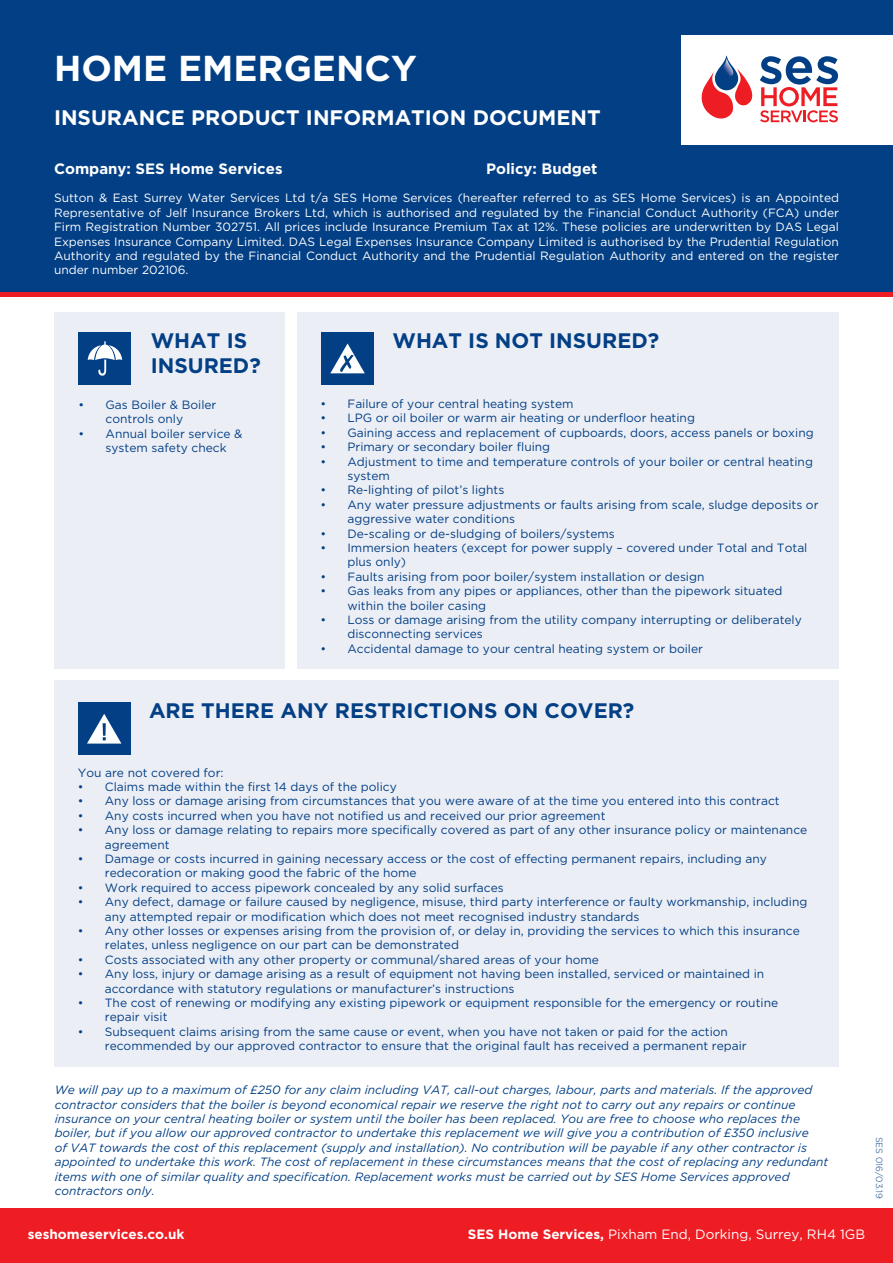
<style>
.page{position:relative;width:893px;height:1263px;background:#fff}
.page>*{position:absolute;margin:0;border:0;box-sizing:border-box;transform-origin:0 0}
.t1{font:700 36px "Gotham";color:#fff}
.t2{font:700 21px/25.2px "Gotham";color:#023f85}
.t3{font:700 21px "Gotham";color:#fff}
.t4{font:700 15px "Gotham";color:#fff}
.t5{font:13.5px "Gotham";color:#fff}
.t6{font:700 13.5px "Gotham";color:#fff}
.t7{font:12px/14.4px "Gotham";color:#023f85}
.t8{font:italic 12px/14.4px "Gotham";color:#023f85}
.t9{font:12px/14.4px "Gotham";color:#fff;text-align:justify}
.t10{font:300 9px "Gotham";color:#023f85}
.s1{font-weight:700}
</style>
<div class="page">
<div style="left:54px;top:680px;width:785px;height:387px;background:#eceef5"></div>
<div style="left:78px;top:702px;width:53px;height:53px;background:#023f85"></div>
<svg style="left:87px;top:714px;width:34px;height:29px"></svg>
<div style="left:0;top:0;width:893px;height:292px;background:#023f85"></div>
<div style="left:681px;top:34px;width:212px;height:110px;background:#fff"></div>
<svg style="left:701px;top:55px;width:137px;height:67px"></svg>
<div style="left:0;top:1209px;width:893px;height:54px;background:#ee1d23"></div>
<div style="left:55px;top:312px;width:230px;height:357px;background:#eceef5"></div>
<div style="left:298px;top:312px;width:541px;height:357px;background:#eceef5"></div>
<div style="left:321px;top:332px;width:53px;height:53px;background:#023f85"></div>
<svg style="left:330px;top:343px;width:35px;height:30px"></svg>
<div style="left:79px;top:332px;width:52px;height:53px;background:#023f85"></div>
<svg style="left:88px;top:341px;width:34px;height:35px"></svg>
<p class="t1" style="left:54px;top:47px;width:364px">HOME EMERGENCY</p>
<p class="t3" style="left:54px;top:105px;width:548px">INSURANCE PRODUCT INFORMATION DOCUMENT</p>
<p class="t4" style="left:54px;top:160px;width:230px">Company: SES Home Services</p>
<p class="t4" style="left:486px;top:160px;width:113px">Policy: Budget</p>
<p class="t9" style="left:54px;top:191px;width:786px">Sutton &amp; East Surrey Water Services Ltd t/a SES Home Services (hereafter referred to as SES Home Services) is an Appointed Representative of Jelf Insurance Brokers Ltd, which is authorised and regulated by the Financial Conduct Authority (FCA) under Firm Registration Number 302751. All prices include Insurance Premium Tax at 12%. These policies are underwritten by DAS Legal Expenses Insurance Company Limited. DAS Legal Expenses Insurance Company Limited is authorised by the Prudential Regulation Authority and regulated by the Financial Conduct Authority and the Prudential Regulation Authority and entered on the register under number 202106.</p>
<p class="t2" style="left:151px;top:327px;width:112px">WHAT IS<br>INSURED?</p>
<p class="t7" style="left:79px;top:397px;width:139px;text-align:center">• Gas Boiler &amp; Boiler controls only</p>
<p class="t7" style="left:106px;top:426px;width:139px;text-indent:-27px">• Annual boiler service &amp; system safety check</p>
<p class="t2" style="left:392px;top:327px;width:268px">WHAT IS NOT INSURED?</p>
<p class="t7" style="left:320px;top:396px;width:255px">• Failure of your central heating system</p>
<p class="t7" style="left:320px;top:411px;width:376px">• LPG or oil boiler or warm air heating or underfloor heating</p>
<p class="t7" style="left:320px;top:425px;width:495px">• Gaining access and replacement of cupboards, doors, access panels or boxing</p>
<p class="t7" style="left:320px;top:439px;width:231px">• Primary or secondary boiler fluing</p>
<p class="t7" style="left:347px;top:454px;width:467px;text-indent:-27px">• Adjustment to time and temperature controls of your boiler or central heating system</p>
<p class="t7" style="left:320px;top:483px;width:185px">• Re-lighting of pilot’s lights</p>
<p class="t7" style="left:347px;top:497px;width:473px;text-indent:-27px">• Any water pressure adjustments or faults arising from scale, sludge deposits or aggressive water conditions</p>
<p class="t7" style="left:320px;top:526px;width:296px">• De-scaling or de-sludging of boilers/systems</p>
<p class="t7" style="left:347px;top:540px;width:461px;text-indent:-27px">• Immersion heaters (except for power supply – covered under Total and Total plus only)</p>
<p class="t7" style="left:320px;top:569px;width:386px">• Faults arising from poor boiler/system installation or design</p>
<p class="t7" style="left:347px;top:583px;width:437px;text-indent:-27px">• Gas leaks from any pipes or appliances, other than the pipework situated within the boiler casing</p>
<p class="t7" style="left:347px;top:612px;width:456px;text-indent:-27px">• Loss or damage arising from the utility company interrupting or deliberately disconnecting services</p>
<p class="t7" style="left:320px;top:641px;width:384px">• Accidental damage to your central heating system or boiler</p>
<p class="t2" style="left:149px;top:697px;width:487px">ARE THERE ANY RESTRICTIONS ON COVER?</p>
<p class="t7" style="left:78px;top:765px;width:147px">You are not covered for:</p>
<p class="t7" style="left:78px;top:779px;width:321px">• Claims made within the first 14 days of the policy</p>
<p class="t7" style="left:78px;top:794px;width:703px">• Any loss or damage arising from circumstances that you were aware of at the time you entered into this contract</p>
<p class="t7" style="left:78px;top:808px;width:529px">• Any costs incurred when you have not notified us and received our prior agreement</p>
<p class="t7" style="left:105px;top:822px;width:704px;text-indent:-27px">• Any loss or damage relating to repairs more specifically covered as part of any other insurance policy or maintenance agreement</p>
<p class="t7" style="left:105px;top:851px;width:663px;text-indent:-27px">• Damage or costs incurred in gaining necessary access or the cost of effecting permanent repairs, including any redecoration or making good the fabric of the home</p>
<p class="t7" style="left:78px;top:880px;width:427px">• Work required to access pipework concealed by any solid surfaces</p>
<p class="t7" style="left:105px;top:894px;width:704px;text-indent:-27px">• Any defect, damage or failure caused by negligence, misuse, third party interference or faulty workmanship, including any attempted repair or modification which does not meet recognised industry standards</p>
<p class="t7" style="left:105px;top:923px;width:696px;text-indent:-27px">• Any other losses or expenses arising from the provision of, or delay in, providing the services to which this insurance relates, unless negligence on our part can be demonstrated</p>
<p class="t7" style="left:78px;top:952px;width:523px">• Costs associated with any other property or communal/shared areas of your home</p>
<p class="t7" style="left:105px;top:966px;width:661px;text-indent:-27px">• Any loss, injury or damage arising as a result of equipment not having been installed, serviced or maintained in accordance with statutory regulations or manufacturer’s instructions</p>
<p class="t7" style="left:105px;top:995px;width:675px;text-indent:-27px">• The cost of renewing or modifying any existing pipework or equipment responsible for the emergency or routine repair visit</p>
<p class="t7" style="left:105px;top:1024px;width:643px;text-indent:-27px">• Subsequent claims arising from the same cause or event, when you have not taken or paid for the action recommended by our approved contractor to ensure that the original fault has received a permanent repair</p>
<p class="t8" style="left:55px;top:1083px;width:775px">We will pay up to a maximum of £250 for any claim including VAT, call-out charges, labour, parts and materials. If the approved contractor considers that the boiler is beyond economical repair we reserve the right not to carry out any repairs or continue insurance on your central heating boiler or system until the boiler has been replaced. You are free to choose who replaces the boiler, but if you allow our approved contractor to undertake this replacement we will give you a contribution of £350 inclusive<br>of VAT towards the cost of this replacement (supply and installation). No contribution will be payable if any other contractor is appointed to undertake this work. The cost of replacement in these circumstances means that the cost of replacing any redundant items with one of similar quality and specification. Replacement works must be carried out by SES Home Services approved contractors only.</p>
<p class="t10" style="left:884px;top:1136px;width:64px;rotate:90deg">SES 016/03.19</p>
<p class="t6" style="left:28px;top:1227px;width:158px">seshomeservices.co.uk</p>
<p class="t5" style="left:468px;top:1227px;width:399px"><span class="s1">SES Home Services,</span> Pixham End, Dorking, Surrey, RH4 1GB</p>
</div>
